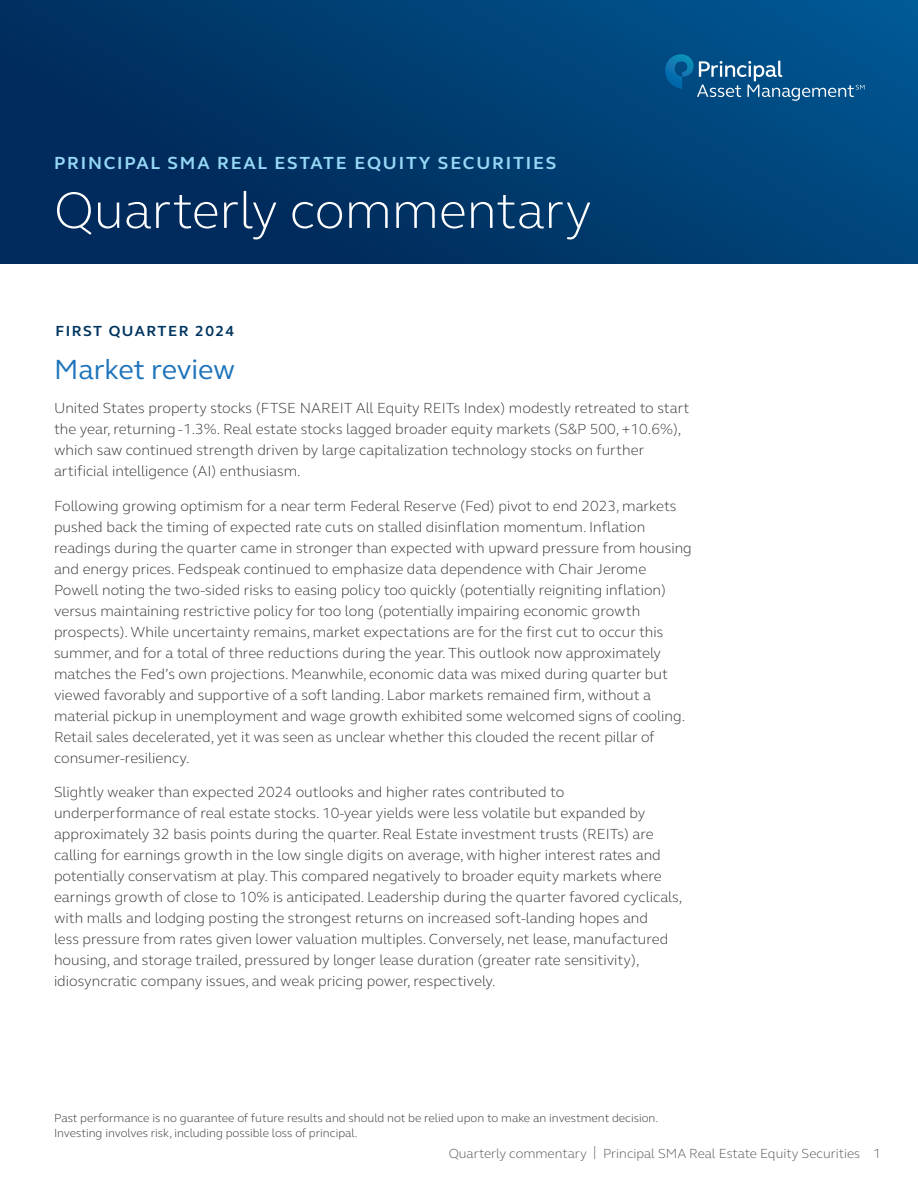
<style>
.page{position:relative;width:918px;height:1188px;background:#fff}
.page>*{position:absolute;margin:0;border:0;box-sizing:border-box;transform-origin:0 0}
.Large_title{font:300 52.5px "FS Elliot Pro";color:#fff}
.Subhead_1{font:28.5px "FS Elliot Pro";letter-spacing:-.005em;color:#1e74bb}
.Preheader{font:700 18px "FS Elliot Pro";letter-spacing:.1em;color:#97d8f6}
._10_14_paragraph{font:300 15px/21px "FS Elliot Pro";color:#323332}
.Subhead_specialty{font:700 15px "FS Elliot Pro";letter-spacing:.1em;color:#003560}
.t1{font:300 13.5px "FS Elliot Pro";color:#575353}
.Default_footnotes_sources{font:300 12px/15px "FS Elliot Pro";color:#323332}
</style>
<div class="page">
<div style="left:0;top:0;width:918px;height:264px;background:linear-gradient(to right,#002858,#004f87)"></div>
<svg style="left:665px;top:54px;width:199px;height:47px;background:#1b6396"></svg>
<h1 class="Preheader" style="left:54px;top:151px;width:504px">PRINCIPAL SMA REAL ESTATE EQUITY SECURITIES</h1>
<h1 class="Large_title" style="left:54px;top:175px;width:539px">Quarterly commentary</h1>
<h1 class="Subhead_specialty" style="left:56px;top:321px;width:180px">FIRST QUARTER 2024</h1>
<h1 class="Subhead_1" style="left:54px;top:350px;width:183px">Market review</h1>
<p class="_10_14_paragraph" style="left:54px;top:397px;width:637px">United States property stocks (FTSE NAREIT All Equity REITs Index) modestly retreated to start the year, returning -1.3%. Real estate stocks lagged broader equity markets (S&amp;P 500, +10.6%), which saw continued strength driven by large capitalization technology stocks on further artificial intelligence (AI) enthusiasm.</p>
<p class="_10_14_paragraph" style="left:54px;top:495px;width:639px">Following growing optimism for a near term Federal Reserve (Fed) pivot to end 2023, markets pushed back the timing of expected rate cuts on stalled disinflation momentum. Inflation readings during the quarter came in stronger than expected with upward pressure from housing and energy prices. Fedspeak continued to emphasize data dependence with Chair Jerome Powell noting the two-sided risks to easing policy too quickly (potentially reigniting inflation) versus maintaining restrictive policy for too long (potentially impairing economic growth prospects). While uncertainty remains, market expectations are for the first cut to occur this summer, and for a total of three reductions during the year. This outlook now approximately matches the Fed’s own projections. Meanwhile, economic data was mixed during quarter but viewed favorably and supportive of a soft landing. Labor markets remained firm, without a material pickup in unemployment and wage growth exhibited some welcomed signs of cooling.<br>Retail sales decelerated, yet it was seen as unclear whether this clouded the recent pillar of consumer-resiliency.</p>
<p class="_10_14_paragraph" style="left:54px;top:781px;width:630px">Slightly weaker than expected 2024 outlooks and higher rates contributed to underperformance of real estate stocks. 10-year yields were less volatile but expanded by approximately 32 basis points during the quarter. Real Estate investment trusts (REITs) are calling for earnings growth in the low single digits on average, with higher interest rates and potentially conservatism at play. This compared negatively to broader equity markets where earnings growth of close to 10% is anticipated. Leadership during the quarter favored cyclicals, with malls and lodging posting the strongest returns on increased soft-landing hopes and<br>less pressure from rates given lower valuation multiples. Conversely, net lease, manufactured housing, and storage trailed, pressured by longer lease duration (greater rate sensitivity), idiosyncratic company issues, and weak pricing power, respectively.</p>
<p class="Default_footnotes_sources" style="left:54px;top:1110px;width:606px">Past performance is no guarantee of future results and should not be relied upon to make an investment decision.<br>Investing involves risk, including possible loss of principal.</p>
<p class="t1" style="left:449px;top:1144px;width:434px">Quarterly commentary | Principal SMA Real Estate Equity Securities 1</p>
</div>
